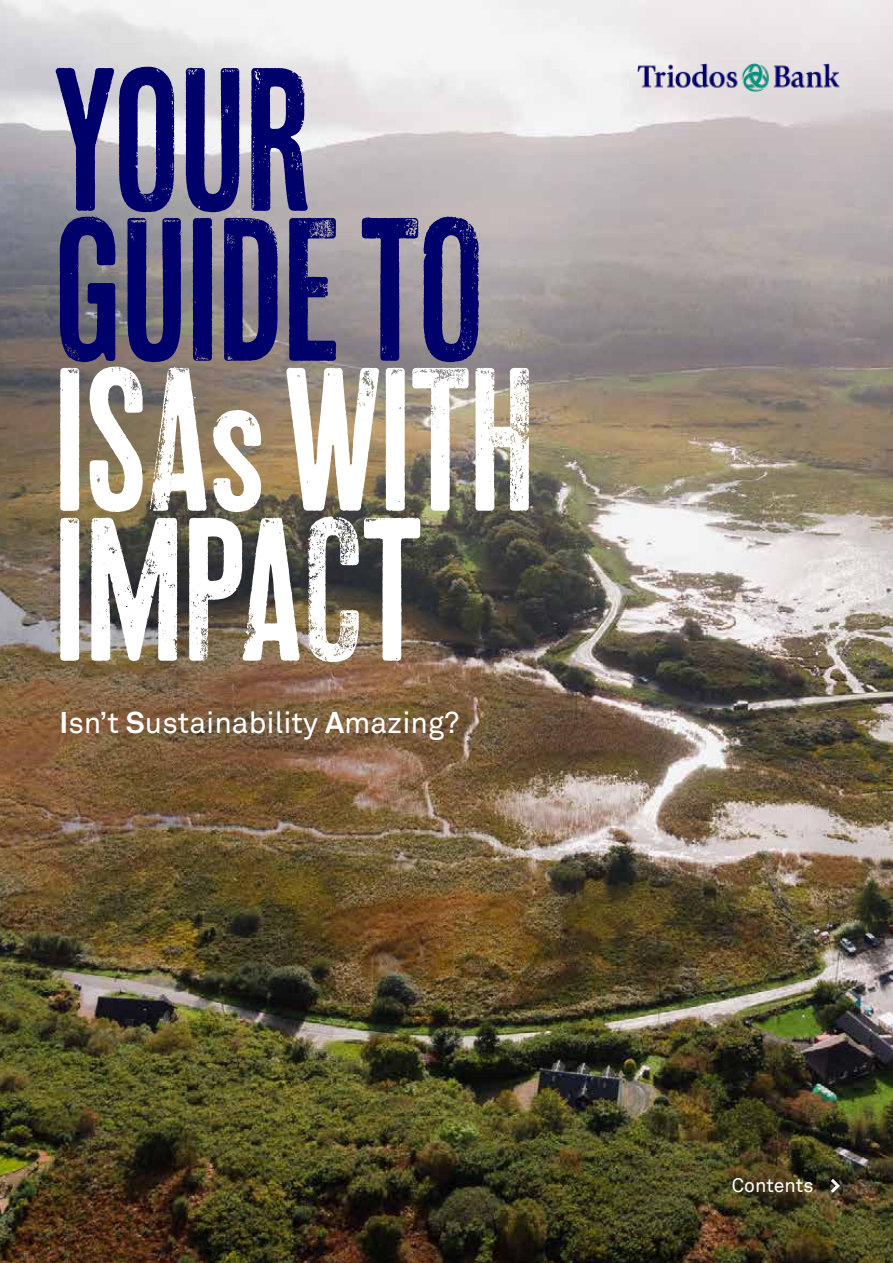
<style>
.page{position:relative;width:893px;height:1263px;background:#fff}
.page>*{position:absolute;margin:0;border:0;box-sizing:border-box;transform-origin:0 0}
.t1{font:210px/150px "Wood Bonnet Grotesque No 4";letter-spacing:-.01em;color:#fff}
.t2{font:210px/150px "Wood Bonnet Grotesque No 4";letter-spacing:-.01em;color:#00006b}
.t3{font:30px "Akkurat TT";color:#fff}
.t4{font:19.5px "Akkurat TT";color:#fff}
.s1{font-weight:700}
</style>
<div class="page">
<img style="left:0;top:0;width:893px;height:1263px">
<img style="left:637px;top:64px;width:202px;height:27px">
<h1 class="t2" style="left:53px;top:73px;width:434px">YOUR<br>GUIDE TO</h1>
<h1 class="t1" style="left:53px;top:373px;width:484px">ISAs WITH<br>IMPACT</h1>
<p class="t3" style="left:59px;top:705px;width:401px"><span class="s1">I</span>sn’t <span class="s1">S</span>ustainability <span class="s1">A</span>mazing?</p>
<p class="t4" style="left:732px;top:1174px;width:110px">Contents <span class="s1">&gt;</span></p>
</div>
